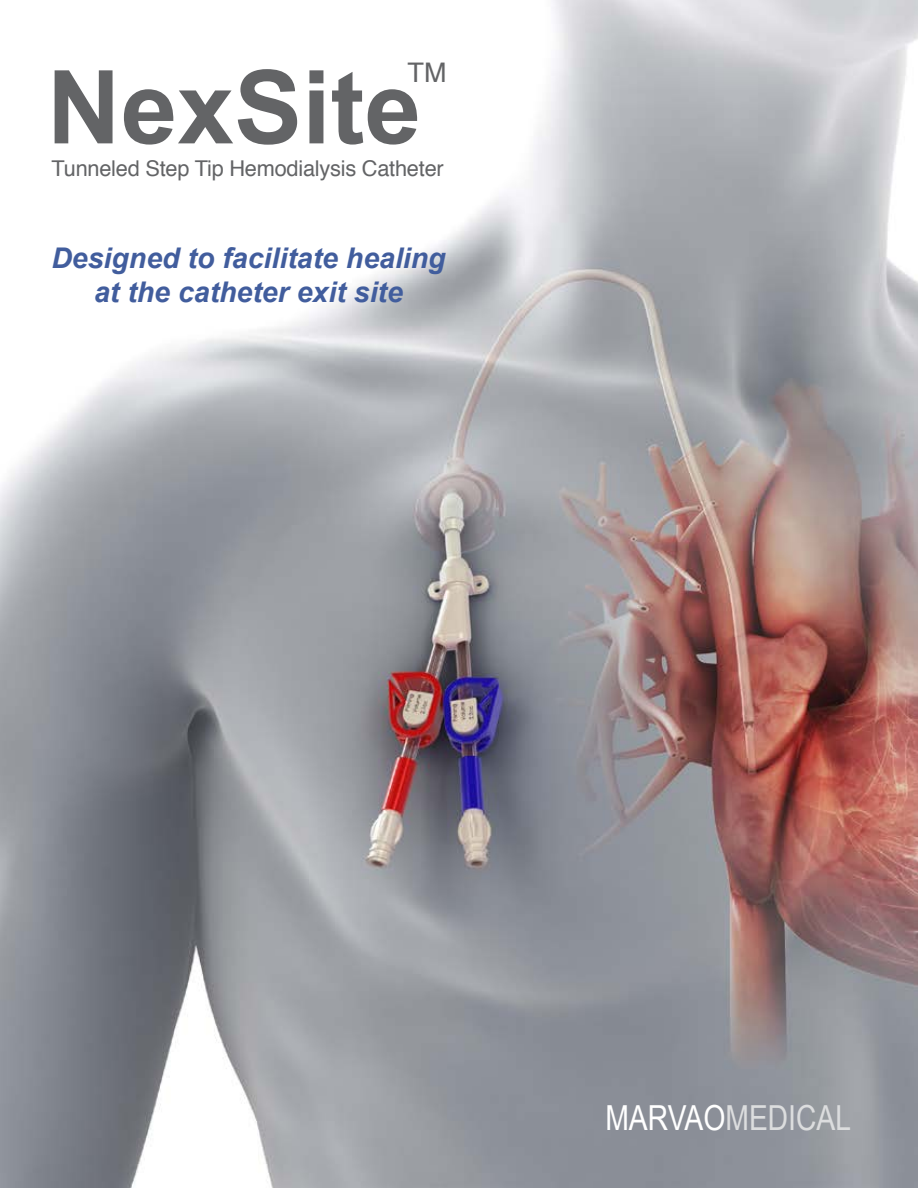
<style>
.page{position:relative;width:918px;height:1188px;background:#fff}
.page>*{position:absolute;margin:0;border:0;box-sizing:border-box;transform-origin:0 0}
.t1{font:700 102px "Arial";color:#636466}
.t2{font:34.5px "Arial Narrow";color:#dcddde}
.t3{font:italic 700 28.5px/34.2px "Arial";color:#415d9d;text-align:center}
.t4{font:27px "Helvetica";color:#636466}
.t5{font:21.75px "Helvetica";letter-spacing:-.01em;color:#636466}
.s1{color:#fff}
</style>
<div class="page">
<img style="left:0;top:0;width:918px;height:1188px">
<p class="t4" style="left:408px;top:51px;width:40px">TM</p>
<h1 class="t1" style="left:47px;top:40px;width:376px">NexSite</h1>
<p class="t5" style="left:52px;top:151px;width:394px">Tunneled Step Tip Hemodialysis Catheter</p>
<p class="t3" style="left:51px;top:242px;width:396px">Designed to facilitate healing at the catheter exit site</p>
<p class="t2" style="left:605px;top:1092px;width:247px"><span class="s1">MARVAO</span>MEDICAL</p>
</div>
